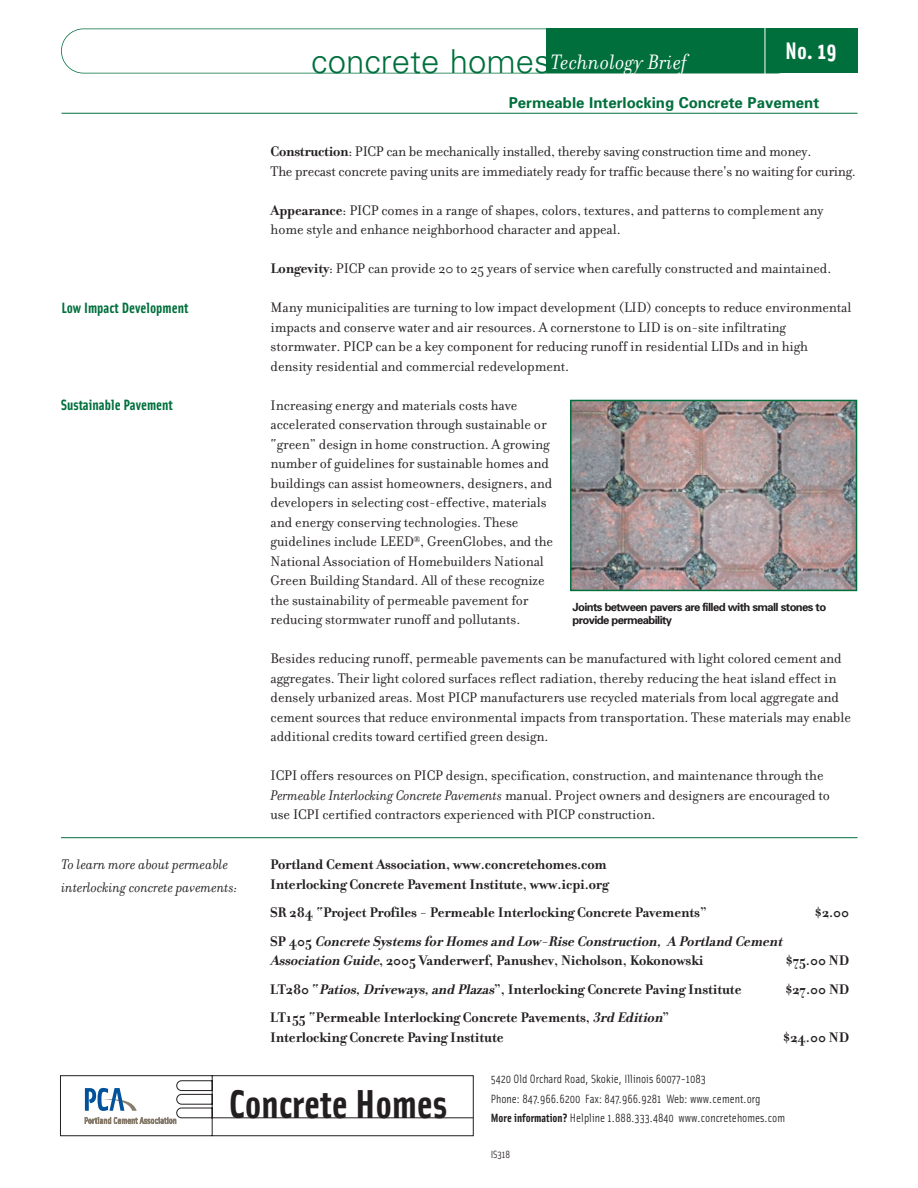
<style>
.page{position:relative;width:918px;height:1188px;background:#fff}
.page>*{position:absolute;margin:0;border:0;box-sizing:border-box;transform-origin:0 0}
.t1{font:700 40.5px "Solex";color:#231f20}
.t2{font:300 33px "Univers";color:#006f3c}
.t3{font:700 24px "Solex";color:#fff}
.t4{font:italic 22.5px "Filosofia";letter-spacing:.01em;color:#fff}
.t5{font:15px/19.5px "Filosofia";letter-spacing:-.005em;color:#231f20}
.t6{font:700 15px/19.5px "Filosofia";letter-spacing:-.005em;color:#231f20}
.t7{font:italic 700 15px/19.5px "Filosofia";color:#231f20}
.t8{font:italic 15px/22.5px "Filosofia";color:#231f20}
.t9{font:700 15px "Solex";color:#006f3c}
.t10{font:700 15px "Univers";color:#006f3c}
.t11{font:12px/19.5px "Solex";color:#231f20}
.t12{font:700 11.25px/13.5px "Univers";letter-spacing:-.055em;color:#231f20}
.t13{font:10.5px "Solex";letter-spacing:-.015em;color:#231f20}
.s1{font-weight:700}
.s2{font-style:italic}
.s3{font-style:normal}
</style>
<div class="page">
<div style="left:61px;top:28px;width:738px;height:46px;border:2px solid #006f3c;border-radius:22px"></div>
<div style="left:546px;top:28px;width:312px;height:46px;background:#006f3c"></div>
<hr style="left:61px;top:837px;width:797px;height:1px;background:#006f3c">
<hr style="left:62px;top:113px;width:796px;height:1px;background:#006f3c">
<hr style="left:765px;top:20px;width:1px;height:61px;background:#fff">
<svg style="left:60px;top:1075px;width:414px;height:61px"></svg>
<hr style="left:212px;top:1118px;width:261px;height:1px;background:#231f20">
<img style="left:573px;top:403px;width:281px;height:185px">
<div style="left:570px;top:400px;width:287px;height:191px;border:2px solid #006f3c"></div>
<h2 class="t2" style="left:311px;top:49px;width:241px">concrete homes</h2>
<h3 class="t4" style="left:551px;top:52px;width:138px">Technology Brief</h3>
<h3 class="t3" style="left:785px;top:41px;width:53px">No. 19</h3>
<p class="t9" style="left:62px;top:302px;width:128px">Low Impact Development</p>
<p class="t9" style="left:61px;top:398px;width:114px">Sustainable Pavement</p>
<p class="t8" style="left:62px;top:855px;width:178px">To learn more about permeable interlocking concrete pavements:</p>
<p class="t10" style="left:509px;top:97px;width:312px">Permeable Interlocking Concrete Pavement</p>
<p class="t5" style="left:271px;top:143px;width:587px"><span class="s1">Construction</span>: PICP can be mechanically installed, thereby saving construction time and money.<br>The precast concrete paving units are immediately ready for traffic because there's no waiting for curing.</p>
<p class="t5" style="left:271px;top:202px;width:555px"><span class="s1">Appearance</span>: PICP comes in a range of shapes, colors, textures, and patterns to complement any home style and enhance neighborhood character and appeal.</p>
<p class="t5" style="left:271px;top:260px;width:562px"><span class="s1">Longevity</span>: PICP can provide 20 to 25 years of service when carefully constructed and maintained.</p>
<p class="t5" style="left:271px;top:299px;width:582px">Many municipalities are turning to low impact development (LID) concepts to reduce environmental impacts and conserve water and air resources. A cornerstone to LID is on-site infiltrating stormwater. PICP can be a key component for reducing runoff in residential LIDs and in high density residential and commercial redevelopment.</p>
<p class="t5" style="left:271px;top:397px;width:284px">Increasing energy and materials costs have accelerated conservation through sustainable or “green” design in home construction. A growing number of guidelines for sustainable homes and buildings can assist homeowners, designers, and developers in selecting cost-effective, materials and energy conserving technologies. These guidelines include LEED<sup>®</sup>, GreenGlobes, and the National Association of Homebuilders National Green Building Standard. All of these recognize the sustainability of permeable pavement for reducing stormwater runoff and pollutants.</p>
<p class="t5" style="left:271px;top:650px;width:582px">Besides reducing runoff, permeable pavements can be manufactured with light colored cement and aggregates. Their light colored surfaces reflect radiation, thereby reducing the heat island effect in densely urbanized areas. Most PICP manufacturers use recycled materials from local aggregate and cement sources that reduce environmental impacts from transportation. These materials may enable additional credits toward certified green design.</p>
<p class="t5" style="left:271px;top:767px;width:561px">ICPI offers resources on PICP design, specification, construction, and maintenance through the<br><span class="s2">Permeable Interlocking Concrete Pavements</span> manual. Project owners and designers are encouraged to use ICPI certified contractors experienced with PICP construction.</p>
<p class="t12" style="left:573px;top:601px;width:255px">Joints between pavers are filled with small stones to provide permeability</p>
<p class="t6" style="left:270px;top:856px;width:340px">Portland Cement Association, www.concretehomes.com<br>Interlocking Concrete Pavement Institute, www.icpi.org</p>
<p class="t6" style="left:270px;top:904px;width:438px">SR 284 “Project Profiles - Permeable Interlocking Concrete Pavements”</p>
<p class="t6" style="left:815px;top:904px;width:36px">$2.00</p>
<p class="t7" style="left:270px;top:933px;width:517px"><span class="s3">S P 4 0 5</span> Concrete SystemsforHomesand Low-Rise Construction, A Portland Cement<br>Association Guide<span class="s3">, 2005 Vanderwerf, Panushev, Nicholson, Kokonowski</span></p>
<p class="t6" style="left:786px;top:952px;width:65px">$75.00 ND</p>
<p class="t6" style="left:270px;top:981px;width:473px">LT280 “<span class="s2">Patios,Driveways,and Plazas</span>”, Interlocking Concrete Paving Institute</p>
<p class="t6" style="left:785px;top:981px;width:65px">$27.00 ND</p>
<p class="t6" style="left:270px;top:1009px;width:401px">LT155 “Permeable Interlocking Concrete Pavements, <span class="s2">3rd Edition</span>”<br>Interlocking Concrete Paving Institute</p>
<p class="t6" style="left:783px;top:1029px;width:68px">$24.00 ND</p>
<h1 class="t1" style="left:229px;top:1087px;width:220px">Concrete Homes</h1>
<p class="t11" style="left:491px;top:1071px;width:296px">5420 Old Orchard Road, Skokie, Illinois 60077-1083<br>Phone: 847.966.6200 Fax: 847.966.9281 Web: www.cement.org<br><span class="s1">More information?</span> Helpline 1.888.333.4840 www.concretehomes.com</p>
<p class="t13" style="left:491px;top:1150px;width:21px">IS318</p>
</div>
